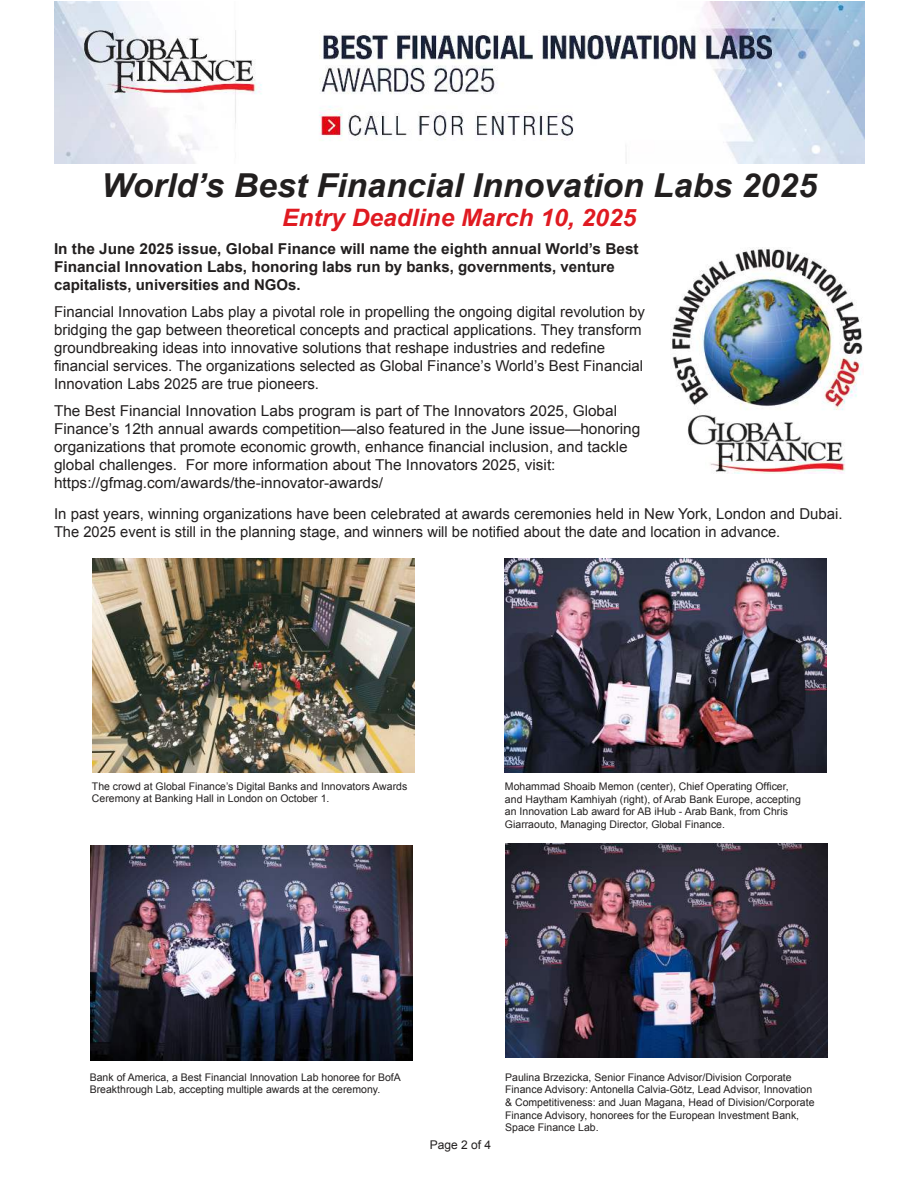
<style>
.page{position:relative;width:918px;height:1188px;background:#fff}
.page>*{position:absolute;margin:0;border:0;box-sizing:border-box;transform-origin:0 0}
.t1{font:italic 700 33px "Arial";color:#221f1f}
.t2{font:italic 700 24px "Arial";color:#e01a21}
.t3{font:15px/18px "Arial";color:#221f1f}
.t4{font:700 15px/18px "Arial";color:#221f1f}
.t5{font:12px "Arial";color:#221f1f}
.t6{font:10.5px/12.6px "Arial";color:#221f1f}
</style>
<div class="page">
<img style="left:55px;top:2px;width:810px;height:162px">
<img style="left:670px;top:247px;width:193px;height:226px">
<img style="left:91px;top:846px;width:322px;height:214px">
<img style="left:505px;top:843px;width:322px;height:215px">
<img style="left:92px;top:558px;width:322px;height:215px">
<img style="left:505px;top:558px;width:322px;height:215px">
<h1 class="t1" style="left:102px;top:173px;width:717px">World’s Best Financial Innovation Labs 2025</h1>
<h2 class="t2" style="left:282px;top:208px;width:356px">Entry Deadline March 10, 2025</h2>
<p class="t4" style="left:54px;top:242px;width:586px">In the June 2025 issue, Global Finance will name the eighth annual World’s Best<br>Financial Innovation Labs, honoring labs run by banks, governments, venture capitalists, universities and NGOs.</p>
<p class="t3" style="left:54px;top:305px;width:593px">Financial Innovation Labs play a pivotal role in propelling the ongoing digital revolution by bridging the gap between theoretical concepts and practical applications. They transform groundbreaking ideas into innovative solutions that reshape industries and redefine financial services. The organizations selected as Global Finance’s World’s Best Financial Innovation Labs 2025 are true pioneers.</p>
<p class="t3" style="left:54px;top:402px;width:588px">The Best Financial Innovation Labs program is part of The Innovators 2025, Global Finance’s 12th annual awards competition—also featured in the June issue—honoring organizations that promote economic growth, enhance financial inclusion, and tackle global challenges. For more information about The Innovators 2025, visit: https://gfmag.com/awards/the-innovator-awards/</p>
<p class="t3" style="left:54px;top:505px;width:790px">In past years, winning organizations have been celebrated at awards ceremonies held in New York, London and Dubai.<br>The 2025 event is still in the planning stage, and winners will be notified about the date and location in advance.</p>
<p class="t6" style="left:92px;top:780px;width:317px">The crowd at Global Finance’s Digital Banks and Innovators Awards<br>Ceremony at Banking Hall in London on October 1.</p>
<p class="t6" style="left:505px;top:780px;width:297px">Mohammad Shoaib Memon (center), Chief Operating Officer, and Haytham Kamhiyah (right), of Arab Bank Europe, accepting an Innovation Lab award for AB iHub - Arab Bank, from Chris Giarraouto, Managing Director, Global Finance.</p>
<p class="t6" style="left:90px;top:1071px;width:313px">Bank of America, a Best Financial Innovation Lab honoree for BofA<br>Breakthrough Lab, accepting multiple awards at the ceremony.</p>
<p class="t5" style="left:430px;top:1140px;width:63px">Page 2 of 4</p>
<p class="t6" style="left:505px;top:1071px;width:311px">Paulina Brzezicka, Senior Finance Advisor/Division Corporate Finance Advisory: Antonella Calvia-Götz, Lead Advisor, Innovation &amp; Competitiveness: and Juan Magana, Head of Division/Corporate Finance Advisory, honorees for the European Investment Bank, Space Finance Lab.</p>
</div>
